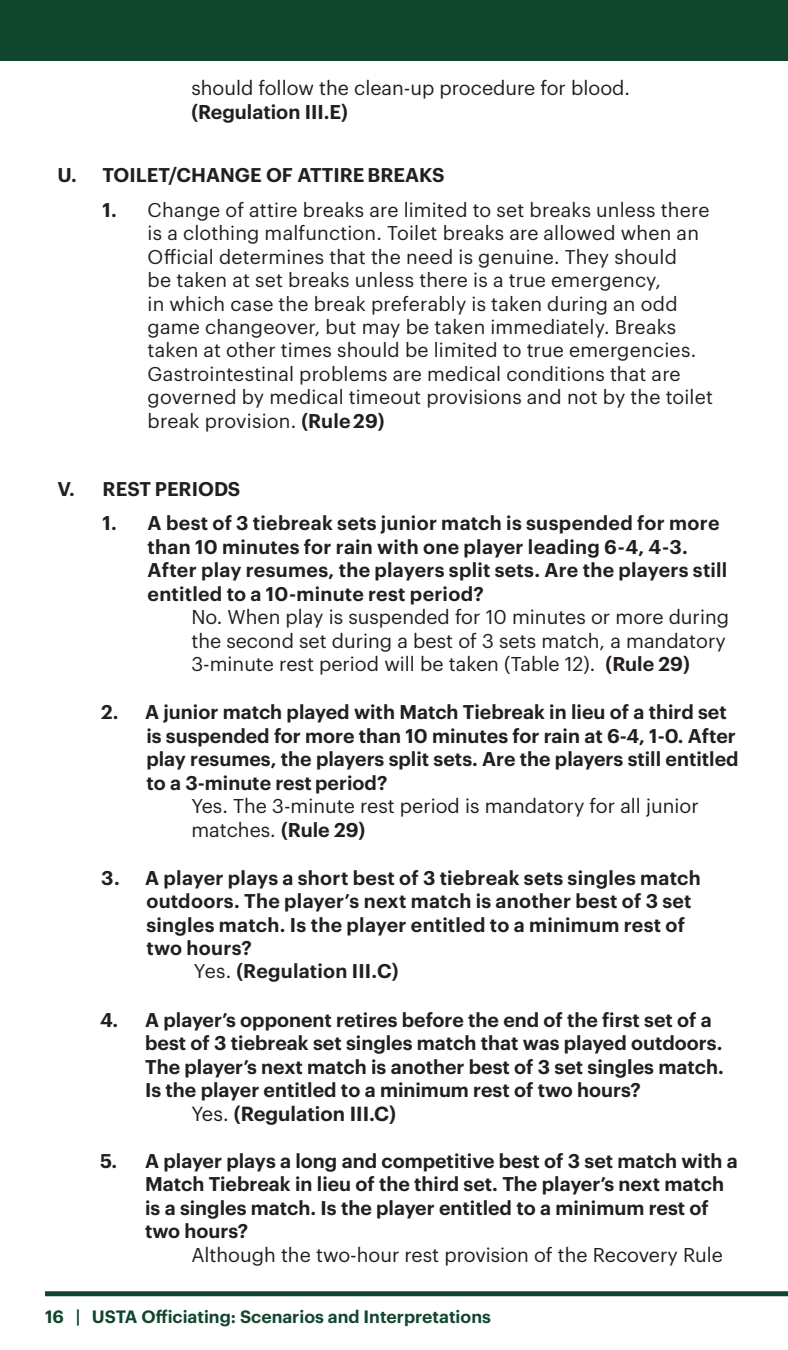
<style>
.page{position:relative;width:788px;height:1350px;background:#fff}
.page>*{position:absolute;margin:0;border:0;box-sizing:border-box;transform-origin:0 0}
.t1{font:600 20px "Graphik";color:#231f20}
.t2{font:600 19.5px/23.5px "Graphik";color:#231f20}
.t3{font:19.5px/23.5px "Graphik";letter-spacing:.005em;color:#231f20}
.t4{font:600 17.5px "Graphik";color:#10462e}
.s1{font-weight:600}
.s2{font-weight:400}
</style>
<div class="page">
<div style="left:0;top:0;width:788px;height:61px;background:#10462e"></div>
<div style="left:45px;top:1291px;width:743px;height:5px;background:#10462e"></div>
<p class="t3" style="left:191px;top:75px;width:440px">should follow the clean-up procedure for blood.</p>
<p class="t2" style="left:191px;top:98px;width:158px">(Regulation III.E)</p>
<p class="t2" style="left:58px;top:162px;width:388px">U. TOILET/CHANGE OF ATTIREBREAKS</p>
<p class="t3" style="left:148px;top:197px;width:566px;text-indent:-45px"><span class="s1">1.</span> Change of attire breaks are limited to set breaks unless there is a clothing malfunction. Toilet breaks are allowed when an Official determines that the need is genuine. They should<br>be taken at set breaks unless there is a true emergency,<br>in which case the break preferably is taken during an odd game changeover, but may be taken immediately. Breaks taken at other times should be limited to true emergencies.<br>Gastrointestinal problems are medical conditions that are governed by medical timeout provisions and not by the toilet break provision. <span class="s1">(Rule 29)</span></p>
<p class="t2" style="left:58px;top:476px;width:184px">V. REST PERIODS</p>
<p class="t2" style="left:148px;top:510px;width:581px;text-indent:-45px">1. A best of 3 tiebreak sets junior match is suspended for more than 10 minutes for rain with one player leading 6-4, 4-3.<br>After play resumes, the players split sets. Are the players still entitled to a 10-minute rest period?</p>
<p class="t3" style="left:191px;top:604px;width:539px">No. When play is suspended for 10 minutes or more during the second set during a best of 3 sets match, a mandatory<br>3-minute rest period will be taken (Table 12). <span class="s1">(Rule 29)</span></p>
<p class="t2" style="left:146px;top:699px;width:593px;text-indent:-45px">2. A junior match played with Match Tiebreak in lieu of a third set is suspended for more than 10 minutes for rain at 6-4, 1-0. After play resumes, the players split sets. Are the players still entitled to a 3-minute rest period?</p>
<p class="t3" style="left:191px;top:793px;width:509px">Yes. The 3-minute rest period is mandatory for all junior matches. <span class="s1">(Rule 29)</span></p>
<p class="t2" style="left:101px;top:864px;width:601px">3. A player plays a short best of 3 tiebreak sets singles match</p>
<p class="t2" style="left:146px;top:888px;width:546px">outdoors. The player’s next match is another best of 3 set</p>
<p class="t2" style="left:146px;top:911px;width:540px">singles match. Is the player entitled to a minimum rest of</p>
<p class="t2" style="left:146px;top:935px;width:107px">two hours?</p>
<p class="t2" style="left:194px;top:958px;width:206px"><span class="s2">Yes.</span> (Regulation III.C)</p>
<p class="t2" style="left:145px;top:1006px;width:580px;text-indent:-45px">4. A player’s opponent retires before the end of the first set of a best of 3 tiebreak set singles match that was played outdoors.<br>The player’s next match is another best of 3 set singles match.<br>Is the player entitled to a minimum rest of two hours?</p>
<p class="t1" style="left:191px;top:1098px;width:206px"><span class="s2">Yes.</span> (Regulation III.C)</p>
<p class="t2" style="left:145px;top:1147px;width:594px;text-indent:-45px">5. A player plays a long and competitive best of 3 set match with a Match Tiebreak in lieu of the third set. The player’s next match is a singles match. Is the player entitled to a minimum rest of two hours?</p>
<p class="t3" style="left:191px;top:1241px;width:533px">Although the two-hour rest provision of the Recovery Rule</p>
<p class="t4" style="left:45px;top:1303px;width:447px">16 | USTA Officiating: Scenarios and Interpretations</p>
</div>
